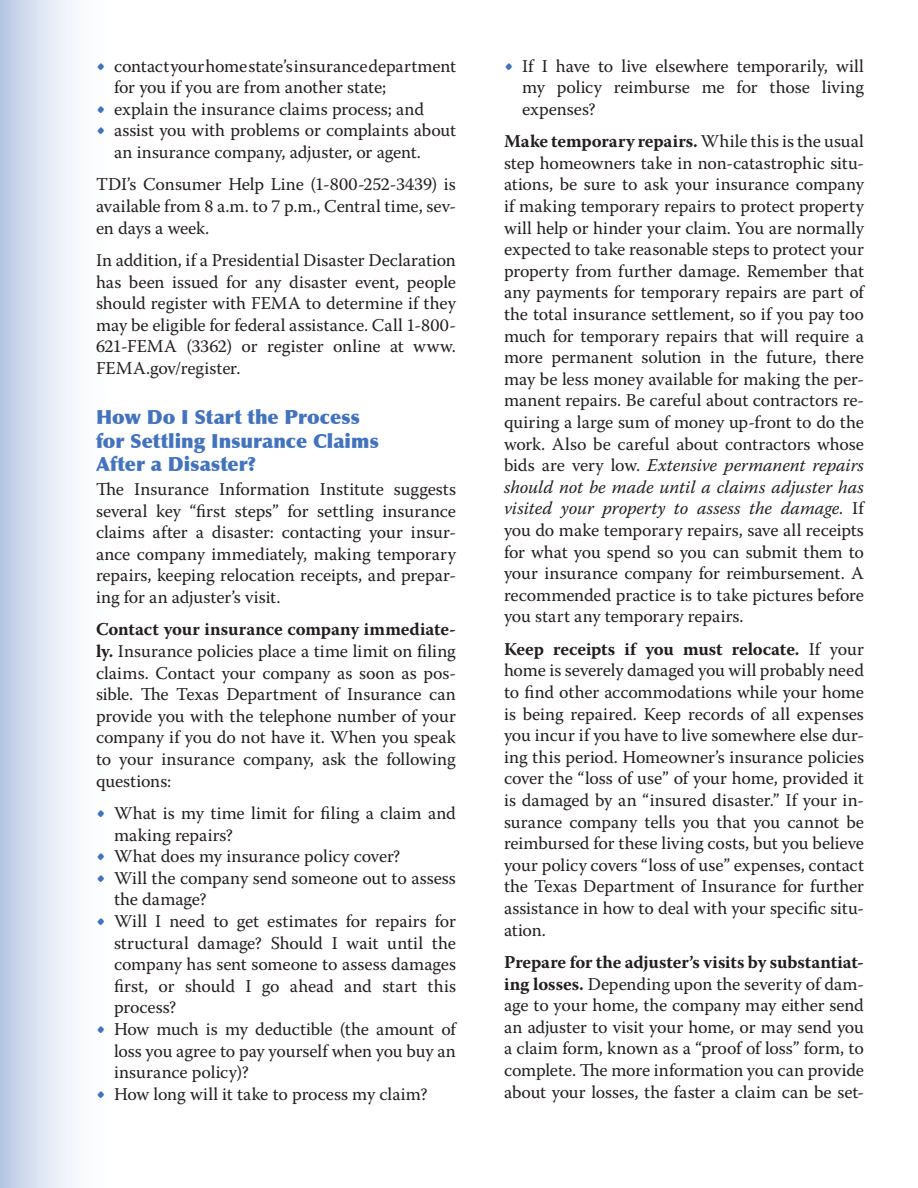
<style>
.page{position:relative;width:918px;height:1188px;background:#fff}
.page>*{position:absolute;margin:0;border:0;box-sizing:border-box;transform-origin:0 0}
.heading1{font:900 19.5px/23.4px "Optima";color:#4373bc}
.body{font:18px/21.6px "Warnock Pro";color:#231f20;text-align:justify}
.tabs{font:18px/21.6px "Warnock Pro";letter-spacing:-.005em;color:#231f20}
.s1{font-size:24px;color:#4373bc}
.s2{font-weight:700}
.s3{font-style:italic}
</style>
<div class="page">
<div style="left:0;top:0;width:122px;height:1188px;background:linear-gradient(to right,#c1d0e8,#fff)"></div>
<p class="tabs" style="left:114px;top:55px;width:344px;text-indent:-18px"><span class="s1">•</span> contact your home state’s insurance department for you if you are from another state;</p>
<p class="tabs" style="left:96px;top:98px;width:330px"><span class="s1">•</span> explain the insurance claims process; and</p>
<p class="tabs" style="left:114px;top:119px;width:344px;text-indent:-18px"><span class="s1">•</span> assist you with problems or complaints about an insurance company, adjuster, or agent.</p>
<p class="body" style="left:96px;top:173px;width:362px">TDI’s Consumer Help Line (1-800-252-3439) is available from 8 a.m. to 7 p.m., Central time, sev&shy;en days a week.</p>
<p class="body" style="left:96px;top:249px;width:362px">In addition, if a Presidential Disaster Declaration has been issued for any disaster event, people should register with FEMA to determine if they may be eligible for federal assistance. Call 1-800- 621-FEMA (3362) or register online at www.<br>FEMA.gov/register.</p>
<p class="heading1" style="left:96px;top:406px;width:284px">How Do I Start the Process for Settling Insurance Claims<br>After a Disaster?</p>
<p class="body" style="left:96px;top:478px;width:362px">The Insurance Information Institute suggests several key “first steps” for settling insurance claims after a disaster: contacting your insur&shy;ance company immediately, making temporary repairs, keeping relocation receipts, and prepar&shy;ing for an adjuster’s visit.</p>
<p class="body" style="left:96px;top:618px;width:362px"><span class="s2">Contact your insurance company immediate&shy;ly.</span> Insurance policies place a time limit on filing claims. Contact your company as soon as pos&shy;sible. The Texas Department of Insurance can provide you with the telephone number of your company if you do not have it. When you speak to your insurance company, ask the following questions:</p>
<p class="tabs" style="left:114px;top:802px;width:343px;text-indent:-18px"><span class="s1">•</span> What is my time limit for filing a claim and making repairs?</p>
<p class="tabs" style="left:96px;top:845px;width:306px"><span class="s1">•</span> What does my insurance policy cover?</p>
<p class="tabs" style="left:114px;top:867px;width:343px;text-indent:-18px"><span class="s1">•</span> Will the company send someone out to assess the damage?</p>
<p class="tabs" style="left:114px;top:910px;width:344px;text-align:justify;text-indent:-18px"><span class="s1">•</span> Will I need to get estimates for repairs for structural damage? Should I wait until the company has sent someone to assess damages first, or should I go ahead and start this process?</p>
<p class="tabs" style="left:114px;top:1018px;width:343px;text-align:justify;text-indent:-18px"><span class="s1">•</span> How much is my deductible (the amount of loss you agree to pay yourself when you buy an insurance policy)?</p>
<p class="tabs" style="left:96px;top:1083px;width:333px"><span class="s1">•</span> How long will it take to process my claim?</p>
<p class="tabs" style="left:522px;top:55px;width:343px;text-align:justify;text-indent:-18px"><span class="s1">•</span> If I have to live elsewhere temporarily, will my policy reimburse me for those living expenses?</p>
<p class="body" style="left:504px;top:130px;width:362px"><span class="s2">Make temporary repairs.</span> While this is the usual step homeowners take in non-catastrophic situ&shy;ations, be sure to ask your insurance company if making temporary repairs to protect property will help or hinder your claim. You are normally expected to take reasonable steps to protect your property from further damage. Remember that any payments for temporary repairs are part of the total insurance settlement, so if you pay too much for temporary repairs that will require a more permanent solution in the future, there may be less money available for making the per&shy;manent repairs. Be careful about contractors re&shy;quiring a large sum of money up-front to do the work. Also be careful about contractors whose bids are very low. <span class="s3">Extensive permanent repairs should not be made until a claims adjuster has visited your property to assess the damage.</span> If you do make temporary repairs, save all receipts for what you spend so you can submit them to your insurance company for reimbursement. A recommended practice is to take pictures before you start any temporary repairs.</p>
<p class="body" style="left:504px;top:638px;width:362px"><span class="s2">Keep receipts if you must relocate.</span> If your home is severely damaged you will probably need to find other accommodations while your home is being repaired. Keep records of all expenses you incur if you have to live somewhere else dur&shy;ing this period. Homeowner’s insurance policies cover the “loss of use” of your home, provided it is damaged by an “insured disaster.” If your in&shy;surance company tells you that you cannot be reimbursed for these living costs, but you believe your policy covers “loss of use” expenses, contact the Texas Department of Insurance for further assistance in how to deal with your specific situ&shy;ation.</p>
<p class="body" style="left:504px;top:951px;width:362px"><span class="s2">Prepare for the adjuster’s visits by substantiat&shy;ing losses.</span> Depending upon the severity of dam&shy;age to your home, the company may either send an adjuster to visit your home, or may send you a claim form, known as a “proof of loss” form, to complete. The more information you can provide about your losses, the faster a claim can be set-</p>
</div>
